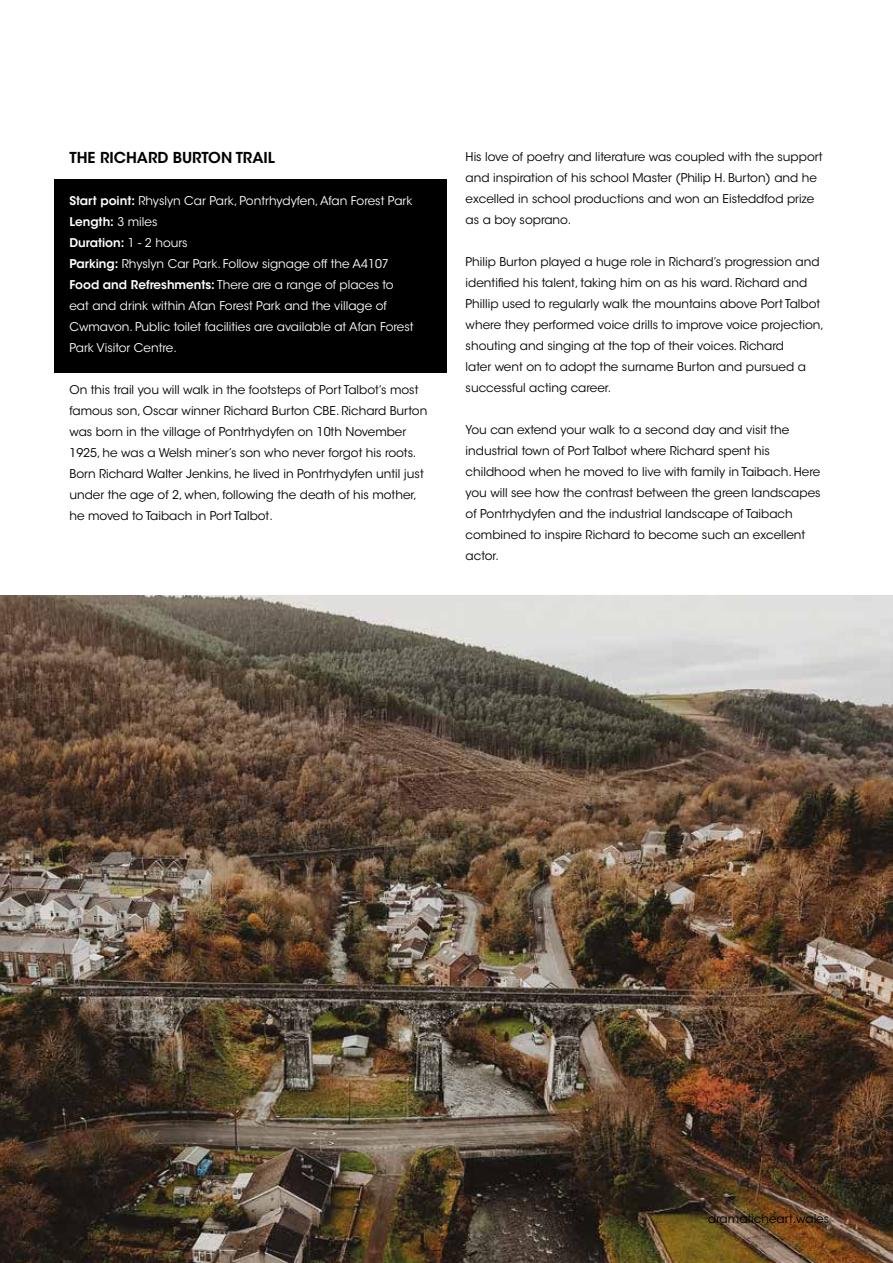
<style>
.page{position:relative;width:893px;height:1263px;background:#fff}
.page>*{position:absolute;margin:0;border:0;box-sizing:border-box;transform-origin:0 0}
.t1{font:600 15px "ITC Avant Garde Std";color:#000}
.t2{font:12px/21px "ITC Avant Garde Std";color:#000}
.t3{font:12px/21px "ITC Avant Garde Std";color:#fff}
.s1{font-weight:600}
</style>
<div class="page">
<div style="left:54px;top:179px;width:392px;height:193px;background:#000"></div>
<img style="left:0;top:595px;width:893px;height:668px">
<p class="t1" style="left:69px;top:148px;width:207px">THE RICHARD BURTON TRAIL</p>
<p class="t3" style="left:69px;top:190px;width:346px"><span class="s1">Start point:</span> Rhyslyn Car Park, Pontrhydyfen, Afan Forest Park <span class="s1">Length:</span> 3 miles<br><span class="s1">Duration:</span> 1 - 2 hours<br><span class="s1">Parking:</span> Rhyslyn Car Park. Follow signage off the A4107<br><span class="s1">Food and Refreshments:</span> There are a range of places to eat and drink within Afan Forest Park and the village of Cwmavon. Public toilet facilities are available at Afan Forest Park Visitor Centre.</p>
<p class="t2" style="left:69px;top:380px;width:359px">On this trail you will walk in the footsteps of Port Talbot’s most famous son, Oscar winner Richard Burton CBE. Richard Burton was born in the village of Pontrhydyfen on 10th November 1925, he was a Welsh miner’s son who never forgot his roots.<br>Born Richard Walter Jenkins, he lived in Pontrhydyfen until just under the age of 2, when, following the death of his mother, he moved to Taibach in Port Talbot.</p>
<p class="t2" style="left:466px;top:146px;width:359px">His love of poetry and literature was coupled with the support and inspiration of his school Master (Philip H. Burton) and he excelled in school productions and won an Eisteddfod prize as a boy soprano.</p>
<p class="t2" style="left:466px;top:251px;width:360px">Philip Burton played a huge role in Richard’s progression and identified his talent, taking him on as his ward. Richard and Phillip used to regularly walk the mountains above Port Talbot where they performed voice drills to improve voice projection, shouting and singing at the top of their voices. Richard<br>later went on to adopt the surname Burton and pursued a successful acting career.</p>
<p class="t2" style="left:466px;top:419px;width:356px">You can extend your walk to a second day and visit the industrial town of Port Talbot where Richard spent his childhood when he moved to live with family in Taibach. Here you will see how the contrast between the green landscapes of Pontrhydyfen and the industrial landscape of Taibach combined to inspire Richard to become such an excellent actor.</p>
<p class="t2" style="left:708px;top:1208px;width:123px">dramaticheart.wales</p>
</div>
